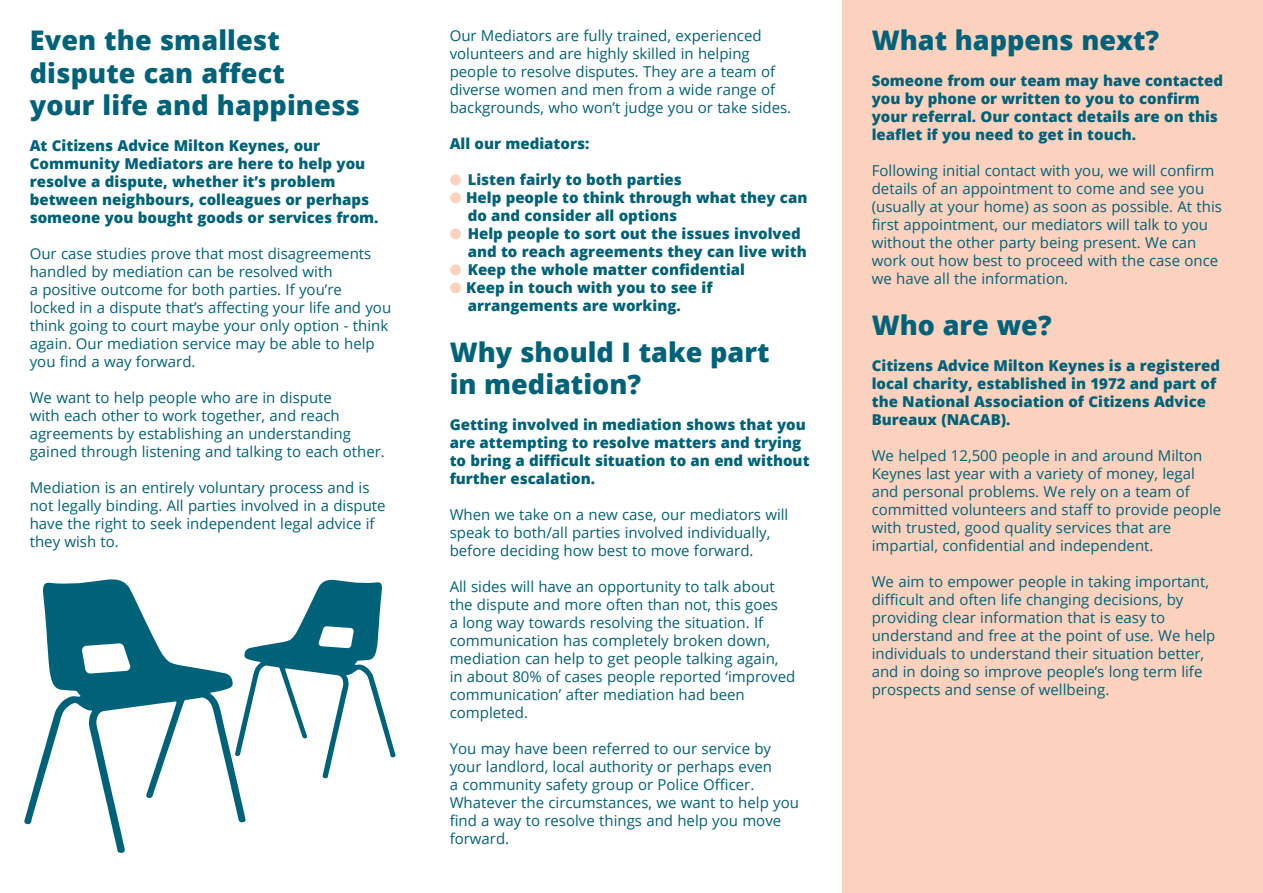
<style>
.page{position:relative;width:1263px;height:893px;background:#fff}
.page>*{position:absolute;margin:0;border:0;box-sizing:border-box;transform-origin:0 0}
.t1{font:800 27px/32.4px "Open Sans";letter-spacing:.005em;color:#006278}
.t2{font:15px/18px "Open Sans";color:#006278}
.t3{font:800 15px/18px "Open Sans";color:#006278}
.s1{color:#fcd2be}
</style>
<div class="page">
<div style="left:842px;top:0;width:421px;height:893px;background:#fcd2be"></div>
<svg style="left:24px;top:579px;width:222px;height:274px"></svg>
<svg style="left:235px;top:580px;width:160px;height:198px"></svg>
<h1 class="t1" style="left:30px;top:23px;width:332px">Even the smallest dispute can affect<br>your life and happiness</h1>
<p class="t3" style="left:30px;top:136px;width:350px">At Citizens Advice Milton Keynes, our Community Mediators are here to help you resolve a dispute, whether it’s problem between neighbours, colleagues or perhaps someone you bought goods or services from.</p>
<p class="t2" style="left:30px;top:244px;width:363px">Our case studies prove that most disagreements handled by mediation can be resolved with<br>a positive outcome for both parties. If you’re<br>locked in a dispute that’s affecting your life and you think going to court maybe your only option - think again. Our mediation service may be able to help you find a way forward.</p>
<p class="t2" style="left:30px;top:388px;width:357px">We want to help people who are in dispute<br>with each other to work together, and reach agreements by establishing an understanding gained through listening and talking to each other.</p>
<p class="t2" style="left:30px;top:478px;width:357px">Mediation is an entirely voluntary process and is not legally binding. All parties involved in a dispute have the right to seek independent legal advice if they wish to.</p>
<p class="t2" style="left:450px;top:26px;width:343px">Our Mediators are fully trained, experienced volunteers and are highly skilled in helping people to resolve disputes. They are a team of diverse women and men from a wide range of backgrounds, who won’t judge you or take sides.</p>
<p class="t3" style="left:450px;top:134px;width:141px">All our mediators:</p>
<p class="t3" style="left:450px;top:170px;width:234px"><span class="s1">●</span> Listen fairly to both parties</p>
<p class="t3" style="left:468px;top:188px;width:341px;text-indent:-18px"><span class="s1">●</span> Help people to think through what they can do and consider all options</p>
<p class="t3" style="left:468px;top:224px;width:341px;text-indent:-18px"><span class="s1">●</span> Help people to sort out the issues involved and to reach agreements they can live with</p>
<p class="t3" style="left:450px;top:260px;width:297px"><span class="s1">●</span> Keep the whole matter confidential</p>
<p class="t3" style="left:468px;top:278px;width:246px;text-indent:-18px"><span class="s1">●</span> Keep in touch with you to see if arrangements are working.</p>
<h1 class="t1" style="left:450px;top:334px;width:321px">Why should I take part in mediation?</h1>
<p class="t3" style="left:450px;top:415px;width:361px">Getting involved in mediation shows that you are attempting to resolve matters and trying to bring a difficult situation to an end without further escalation.</p>
<p class="t2" style="left:450px;top:505px;width:340px">When we take on a new case, our mediators will speak to both/all parties involved individually, before deciding how best to move forward.</p>
<p class="t2" style="left:450px;top:577px;width:347px">All sides will have an opportunity to talk about the dispute and more often than not, this goes<br>a long way towards resolving the situation. If communication has completely broken down, mediation can help to get people talking again,<br>in about 80% of cases people reported ‘improved communication’ after mediation had been completed.</p>
<p class="t2" style="left:450px;top:739px;width:351px">You may have been referred to our service by your landlord, local authority or perhaps even<br>a community safety group or Police Officer.<br>Whatever the circumstances, we want to help you find a way to resolve things and help you move forward.</p>
<h1 class="t1" style="left:872px;top:23px;width:289px">What happens next?</h1>
<p class="t3" style="left:872px;top:71px;width:353px">Someone from our team may have contacted you by phone or written to you to confirm your referral. Our contact details are on this leaflet if you need to get in touch.</p>
<p class="t2" style="left:872px;top:162px;width:352px">Following initial contact with you, we will confirm details of an appointment to come and see you (usually at your home) as soon as possible. At this first appointment, our mediators will talk to you without the other party being present. We can work out how best to proceed with the case once we have all the information.</p>
<h1 class="t1" style="left:872px;top:307px;width:181px">Who are we?</h1>
<p class="t3" style="left:872px;top:356px;width:350px">Citizens Advice Milton Keynes is a registered local charity, established in 1972 and part of the National Association of Citizens Advice Bureaux (NACAB).</p>
<p class="t2" style="left:872px;top:446px;width:351px">We helped 12,500 people in and around Milton Keynes last year with a variety of money, legal and personal problems. We rely on a team of committed volunteers and staff to provide people with trusted, good quality services that are impartial, confidential and independent.</p>
<p class="t2" style="left:872px;top:572px;width:345px">We aim to empower people in taking important, difficult and often life changing decisions, by providing clear information that is easy to understand and free at the point of use. We help individuals to understand their situation better, and in doing so improve people’s long term life prospects and sense of wellbeing.</p>
</div>
